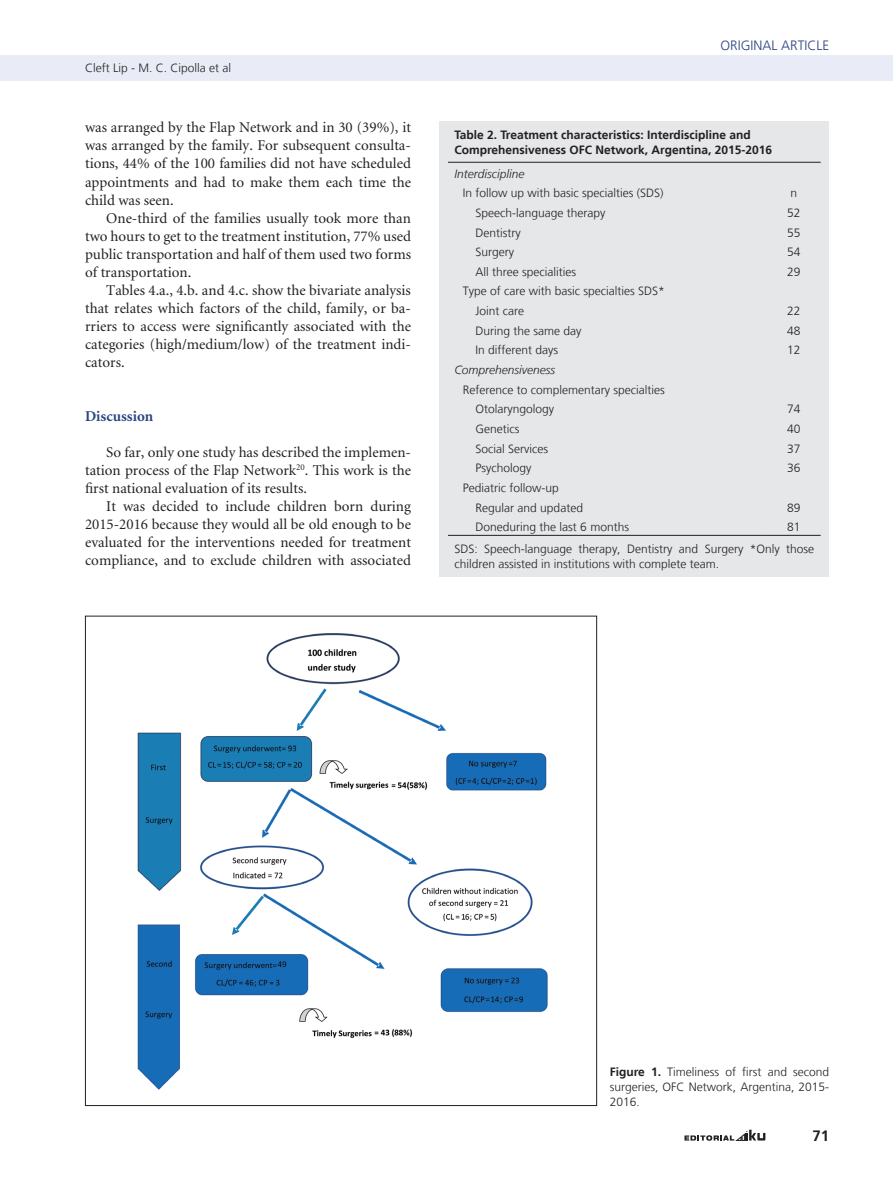
<style>
.page{position:relative;width:893px;height:1191px;background:#fff}
.page>*{position:absolute;margin:0;border:0;box-sizing:border-box;transform-origin:0 0}
.t1{font:15px/18px "Minion";color:#231f20;text-align:justify}
.t2{font:700 15px "Minion";color:#2a4282}
.t3{font:700 15px "Frutiger LT";color:#231f20}
.t4{font:300 13.5px "Frutiger LT";color:#2a4282}
.t5{font:300 12px/19.6px "Frutiger LT";color:#231f20}
.t6{font:700 12px/15px "Frutiger LT";color:#231f20}
.t7{font:italic 300 12px "Frutiger LT";color:#231f20}
.s1{font-weight:700}
</style>
<div class="page">
<svg style="left:684px;top:1129px;width:81px;height:11px"></svg>
<div style="left:0;top:55px;width:893px;height:26px;background:#e9ecf6"></div>
<div style="left:439px;top:121px;width:390px;height:456px;background:#e6e7e9"></div>
<hr style="left:448px;top:162px;width:319px;height:1px;background:#231f20">
<hr style="left:767px;top:162px;width:54px;height:1px;background:#231f20">
<hr style="left:448px;top:535px;width:319px;height:1px;background:#231f20">
<hr style="left:767px;top:535px;width:54px;height:1px;background:#231f20">
<img style="left:137px;top:633px;width:411px;height:457px">
<p class="t5" style="left:85px;top:59px;width:148px">Cleft Lip - M. C. Cipolla et al</p>
<p class="t1" style="left:85px;top:119px;width:327px">was arranged by the Flap Network and in 30 (39%), it was arranged by the family. For subsequent consulta&shy;tions, 44% of the 100 families did not have scheduled appointments and had to make them each time the child was seen.</p>
<p class="t1" style="left:85px;top:209px;width:327px;text-indent:21px">One-third of the families usually took more than two hours to get to the treatment institution, 77% used public transportation and half of them used two forms of transportation.</p>
<p class="t1" style="left:85px;top:281px;width:327px;text-indent:21px">Tables 4.a., 4.b. and 4.c. show the bivariate analysis that relates which factors of the child, family, or ba&shy;rriers to access were significantly associated with the categories (high/medium/low) of the treatment indi&shy;cators.</p>
<p class="t2" style="left:85px;top:408px;width:70px">Discussion</p>
<p class="t1" style="left:85px;top:443px;width:327px;text-indent:21px">So far, only one study has described the implemen&shy;tation process of the Flap Network<sup>20</sup>. This work is the first national evaluation of its results.</p>
<p class="t1" style="left:85px;top:497px;width:327px;text-indent:21px">It was decided to include children born during 2015-2016 because they would all be old enough to be evaluated for the interventions needed for treatment compliance, and to exclude children with associated</p>
<p class="t4" style="left:720px;top:38px;width:110px">ORIGINAL ARTICLE</p>
<p class="t6" style="left:454px;top:127px;width:319px">Table 2. Treatment characteristics: Interdiscipline and<br>Comprehensiveness OFC Network, Argentina, 2015-2016</p>
<p class="t7" style="left:454px;top:167px;width:71px">Interdiscipline</p>
<p class="t5" style="left:463px;top:183px;width:202px">In follow up with basic specialties (SDS)</p>
<p class="t5" style="left:790px;top:183px;width:8px">n</p>
<p class="t5" style="left:476px;top:203px;width:132px">Speech-language therapy</p>
<p class="t5" style="left:787px;top:203px;width:15px">52</p>
<p class="t5" style="left:476px;top:223px;width:47px">Dentistry</p>
<p class="t5" style="left:787px;top:223px;width:15px">55</p>
<p class="t5" style="left:476px;top:242px;width:40px">Surgery</p>
<p class="t5" style="left:787px;top:242px;width:15px">54</p>
<p class="t5" style="left:476px;top:262px;width:102px">All three specialities</p>
<p class="t5" style="left:787px;top:262px;width:15px">29</p>
<p class="t5" style="left:476px;top:282px;width:191px;text-indent:-13px">Type of care with basic specialties SDS*<br>Joint care</p>
<p class="t5" style="left:787px;top:301px;width:15px">22</p>
<p class="t5" style="left:476px;top:321px;width:108px">During the same day</p>
<p class="t5" style="left:787px;top:321px;width:15px">48</p>
<p class="t5" style="left:476px;top:340px;width:84px">In different days</p>
<p class="t5" style="left:787px;top:340px;width:15px">12</p>
<p class="t7" style="left:454px;top:363px;width:102px">Comprehensiveness</p>
<p class="t5" style="left:476px;top:380px;width:191px;text-indent:-13px">Reference to complementary specialties<br>Otolaryngology</p>
<p class="t5" style="left:787px;top:399px;width:15px">74</p>
<p class="t5" style="left:476px;top:419px;width:45px">Genetics</p>
<p class="t5" style="left:787px;top:419px;width:15px">40</p>
<p class="t5" style="left:476px;top:439px;width:74px">Social Services</p>
<p class="t5" style="left:787px;top:439px;width:15px">37</p>
<p class="t5" style="left:476px;top:458px;width:58px">Psychology</p>
<p class="t5" style="left:787px;top:458px;width:15px">36</p>
<p class="t5" style="left:476px;top:478px;width:109px;text-indent:-13px">Pediatric follow-up<br>Regular and updated</p>
<p class="t5" style="left:787px;top:498px;width:15px">89</p>
<p class="t5" style="left:476px;top:517px;width:155px">Doneduring the last 6 months</p>
<p class="t5" style="left:454px;top:516px;width:361px;line-height:21.8px;text-indent:333px">81<br>SDS: Speech-language therapy, Dentistry and Surgery *Only those</p>
<p class="t5" style="left:454px;top:554px;width:266px">children assisted in institutions with complete team.</p>
<p class="t5" style="left:610px;top:1064px;width:221px;line-height:15px;text-align:justify"><span class="s1">Figure 1.</span> Timeliness of first and second surgeries, OFC Network, Argentina, 2015- 2016.</p>
<p class="t3" style="left:812px;top:1127px;width:18px">71</p>
</div>
